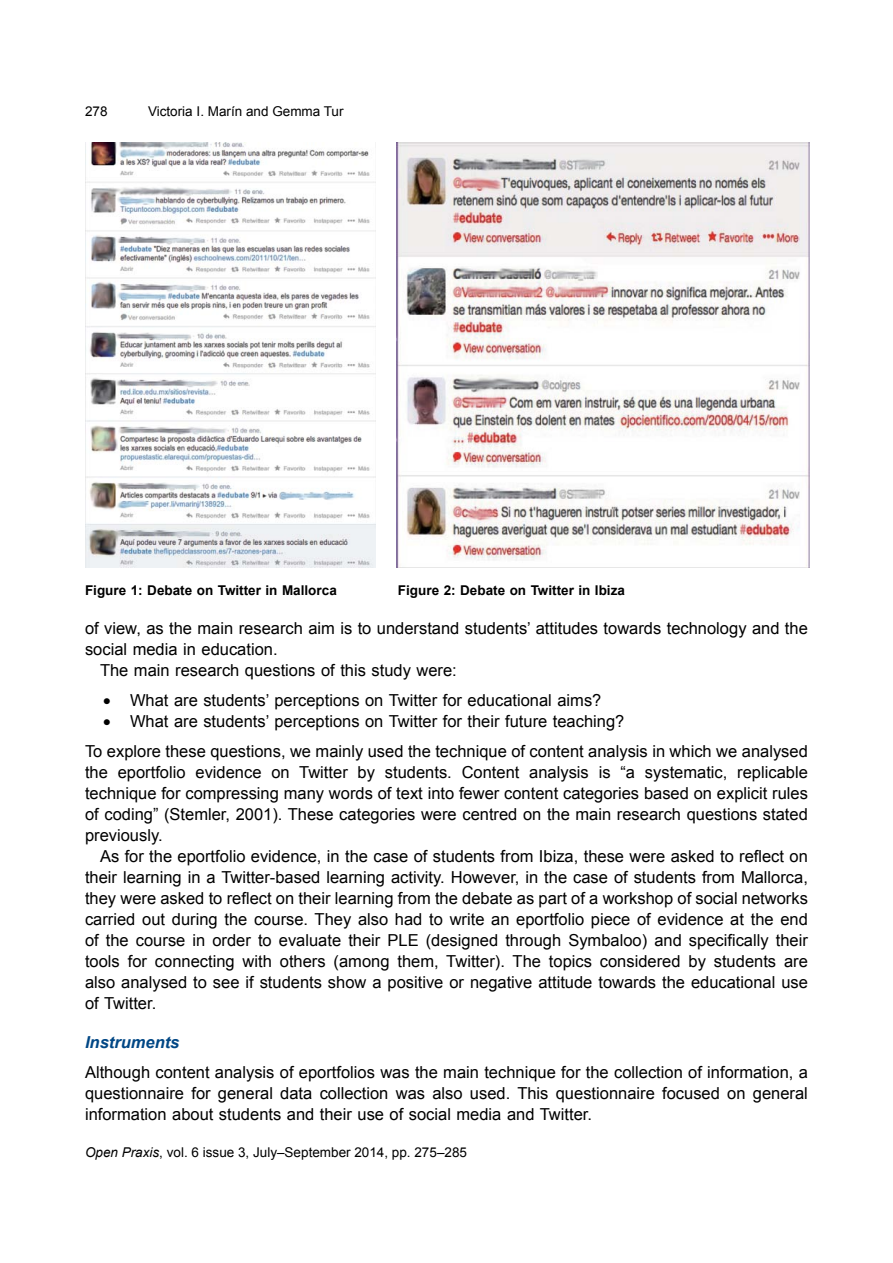
<style>
.page{position:relative;width:893px;height:1263px;background:#fff}
.page>*{position:absolute;margin:0;border:0;box-sizing:border-box;transform-origin:0 0}
.t1{font:16.5px/30px "Arial";color:#000}
.t2{font:13.5px "Arial";color:#000}
.t3{font:700 13.5px "Arial";color:#000}
.s1{font-weight:700;font-style:italic;color:#004785}
.s2{font-style:italic}
</style>
<div class="page">
<img style="left:85px;top:143px;width:291px;height:425px">
<img style="left:397px;top:142px;width:413px;height:425px">
<p class="t2" style="left:85px;top:103px;width:24px">278</p>
<p class="t2" style="left:148px;top:103px;width:197px">Victoria I. Marín and Gemma Tur</p>
<p class="t3" style="left:85px;top:581px;width:253px">Figure 1: Debate on Twitter in Mallorca</p>
<p class="t3" style="left:398px;top:581px;width:229px">Figure 2: Debate on Twitter in Ibiza</p>
<p class="t1" style="left:85px;top:613px;width:724px">of view, as the main research aim is to understand students’ attitudes towards technology and the</p>
<p class="t1" style="left:85px;top:634px;width:194px">social media in education.</p>
<p class="t1" style="left:100px;top:655px;width:358px">The main research questions of this study were:</p>
<p class="t1" style="left:103px;top:685px;width:500px">• What are students’ perceptions on Twitter for educational aims?</p>
<p class="t1" style="left:85px;top:706px;width:724px;text-indent:18px">• What are students’ perceptions on Twitter for their future teaching?<br>To explore these questions, we mainly used the technique of content analysis in which we analysed</p>
<p class="t1" style="left:85px;top:757px;width:724px">the eportfolio evidence on Twitter by students. Content analysis is “a systematic, replicable</p>
<p class="t1" style="left:85px;top:778px;width:724px">technique for compressing many words of text into fewer content categories based on explicit rules</p>
<p class="t1" style="left:85px;top:799px;width:724px">of coding” (Stemler, 2001). These categories were centred on the main research questions stated</p>
<p class="t1" style="left:85px;top:820px;width:79px">previously.</p>
<p class="t1" style="left:100px;top:841px;width:709px">As for the eportfolio evidence, in the case of students from Ibiza, these were asked to reflect on</p>
<p class="t1" style="left:85px;top:862px;width:724px">their learning in a Twitter-based learning activity. However, in the case of students from Mallorca,</p>
<p class="t1" style="left:85px;top:883px;width:724px">they were asked to reflect on their learning from the debate as part of a workshop of social networks</p>
<p class="t1" style="left:85px;top:904px;width:724px">carried out during the course. They also had to write an eportfolio piece of evidence at the end</p>
<p class="t1" style="left:85px;top:925px;width:724px">of the course in order to evaluate their PLE (designed through Symbaloo) and specifically their</p>
<p class="t1" style="left:85px;top:946px;width:724px">tools for connecting with others (among them, Twitter). The topics considered by students are</p>
<p class="t1" style="left:85px;top:967px;width:724px">also analysed to see if students show a positive or negative attitude towards the educational use</p>
<p class="t1" style="left:85px;top:988px;width:73px">of Twitter.</p>
<p class="t1" style="left:85px;top:1027px;width:724px"><span class="s1">Instruments<br></span>Although content analysis of eportfolios was the main technique for the collection of information, a</p>
<p class="t1" style="left:85px;top:1083px;width:724px;line-height:21px">questionnaire for general data collection was also used. This questionnaire focused on general information about students and their use of social media and Twitter.</p>
<p class="t2" style="left:85px;top:1143px;width:383px"><span class="s2">Open Praxis</span>, vol. 6 issue 3, July–September 2014, pp. 275–285</p>
</div>
